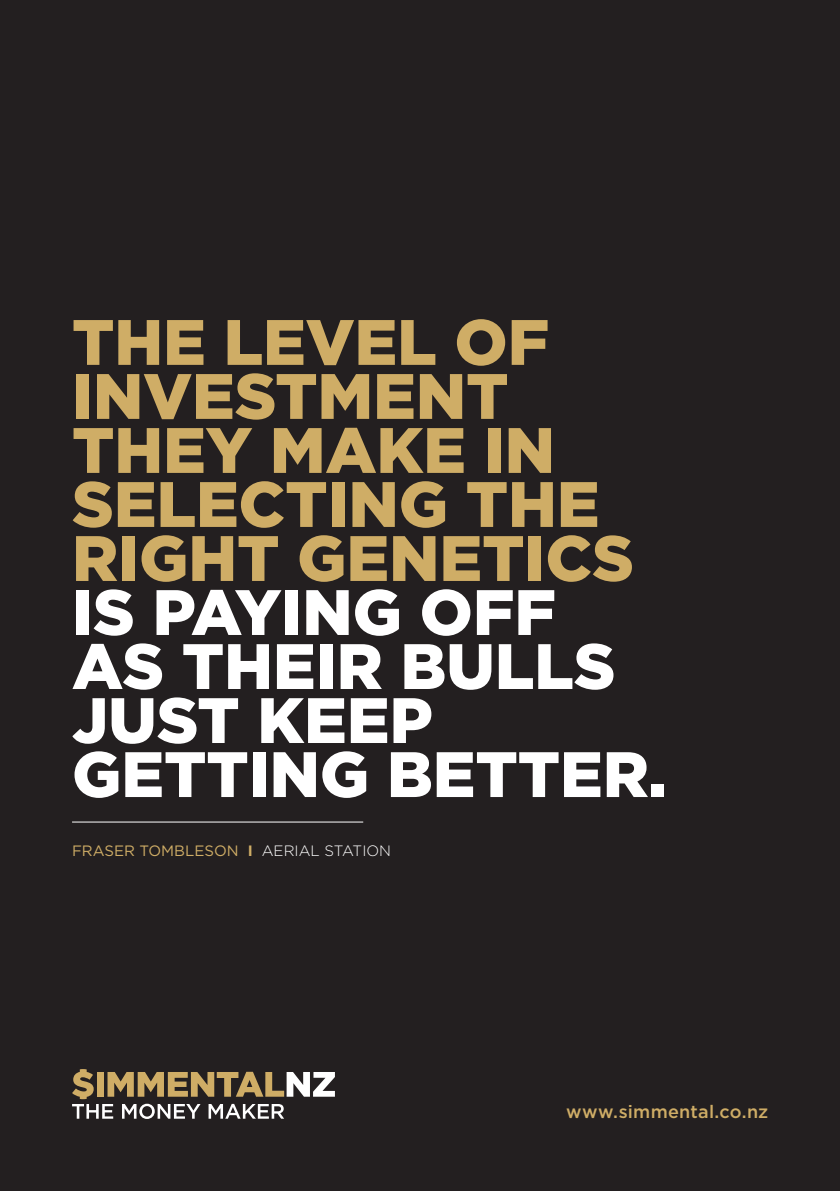
<style>
.page{position:relative;width:840px;height:1191px;background:#fff}
.page>*{position:absolute;margin:0;border:0;box-sizing:border-box;transform-origin:0 0}
.t1{font:900 64px/54px "Gotham";color:#cfad66}
.t2{font:500 18px "Gotham";letter-spacing:.015em;color:#cfad66}
.t3{font:15px "Gotham HTF";color:#cfad66}
.s1{color:#fff}
.s2{font-weight:700}
.s3{font-weight:300;color:#fff}
</style>
<div class="page">
<div style="left:0;top:0;width:839px;height:1191px;background:#231f20"></div>
<svg style="left:72px;top:1069px;width:263px;height:50px"></svg>
<hr style="left:72px;top:821px;width:291px;height:1px;background:#fff">
<p class="t1" style="left:72px;top:313px;width:596px">THE LEVEL OF<br>INVESTMENT<br>THEY MAKE IN<br>SELECTING THE<br>RIGHT GENETICS<br><span class="s1">IS PAYING OFF<br>AS THEIR BULLS<br>JUST KEEP<br>GETTING BETTER.</span></p>
<p class="t3" style="left:72px;top:842px;width:320px">FRASER TOMBLESON <span class="s2">I</span> <span class="s3">AERIAL STATION</span></p>
<p class="t2" style="left:565px;top:1101px;width:204px">www.simmental.co.nz</p>
</div>
